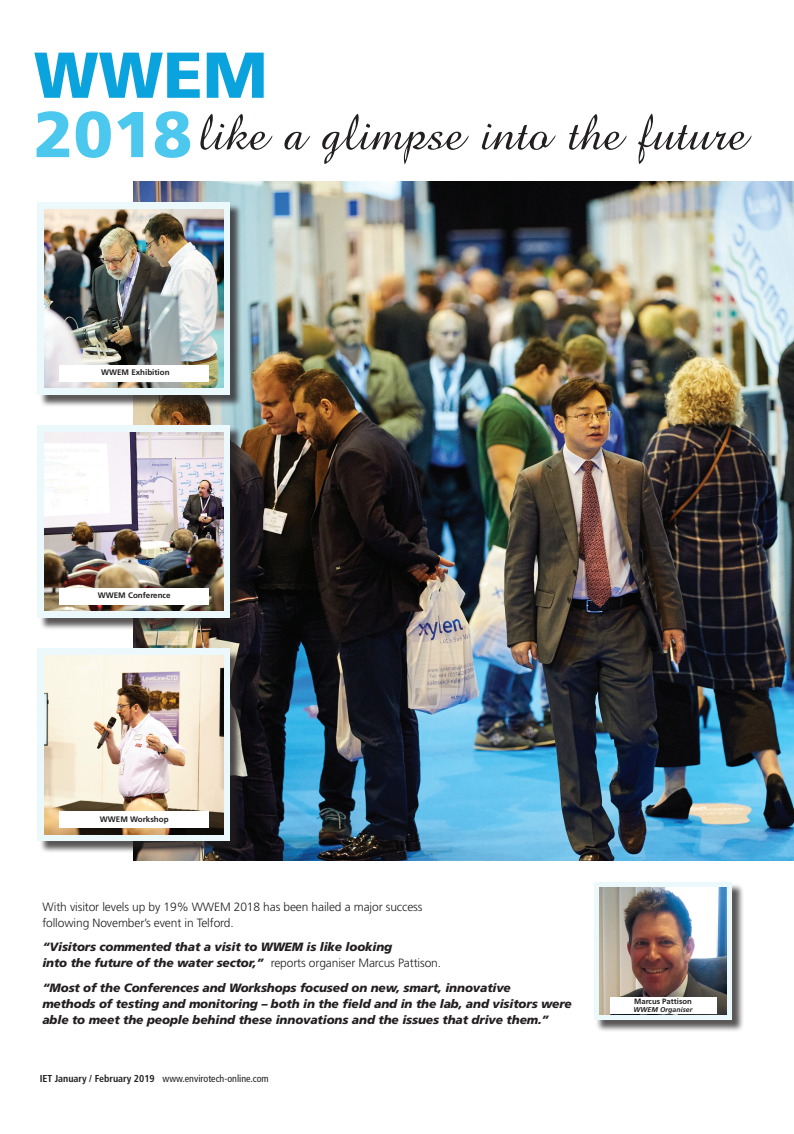
<style>
.page{position:relative;width:794px;height:1134px;background:#fff}
.page>*{position:absolute;margin:0;border:0;box-sizing:border-box;transform-origin:0 0}
.t1{font:900 64.7px "Frutiger";color:#0aa3de}
.t2{font:900 64.7px "Frutiger";color:#4cc8ef}
.t3{font:50.9px "Brock Script";color:#231f20}
.t4{font:italic 900 12px/16px "Frutiger";letter-spacing:-.01em;color:#231f20}
.t5{font:300 12px/16px "Frutiger";letter-spacing:-.01em;color:#231f20}
.t6{font:condensed 10px "Frutiger";color:#231f20}
.t7{font:700 8px "Frutiger";color:#231f20}
.t8{font:700 7.7px "Frutiger";color:#231f20}
.t9{font:italic 700 7px "Frutiger";color:#231f20}
.s1{font-weight:300;font-style:normal}
.s2{font-weight:700}
</style>
<div class="page">
<img style="left:134px;top:181px;width:660px;height:680px">
<div style="left:39px;top:203px;width:204px;height:204px;background:#231f20;opacity:.75"></div>
<div style="left:37px;top:202px;width:193px;height:193px;background:#ebf8fc"></div>
<img style="left:45px;top:209px;width:178px;height:179px">
<div style="left:59px;top:365px;width:150px;height:17px;background:#fff"></div>
<div style="left:39px;top:427px;width:204px;height:203px;background:#231f20;opacity:.75"></div>
<div style="left:37px;top:425px;width:193px;height:193px;background:#ebf8fc"></div>
<img style="left:45px;top:432px;width:178px;height:179px">
<div style="left:59px;top:588px;width:150px;height:17px;background:#fff"></div>
<div style="left:39px;top:650px;width:204px;height:204px;background:#231f20;opacity:.75"></div>
<div style="left:37px;top:648px;width:193px;height:193px;background:#ebf8fc"></div>
<img style="left:45px;top:656px;width:178px;height:178px">
<div style="left:59px;top:811px;width:150px;height:17px;background:#fff"></div>
<div style="left:595px;top:884px;width:149px;height:148px;background:#231f20;opacity:.75"></div>
<div style="left:594px;top:882px;width:137px;height:138px;background:#ebf8fc"></div>
<img style="left:599px;top:887px;width:127px;height:128px">
<div style="left:609px;top:997px;width:107px;height:17px;background:#fff"></div>
<h1 class="t1" style="left:34px;top:36px;width:235px">WWEM</h1>
<h1 class="t2" style="left:34px;top:95px;width:160px">2018</h1>
<h2 class="t3" style="left:198px;top:95px;width:551px">like a glimpse into the future</h2>
<p class="t7" style="left:101px;top:368px;width:70px">WWEM Exhibition</p>
<p class="t7" style="left:98px;top:591px;width:74px">WWEM Conference</p>
<p class="t7" style="left:100px;top:814px;width:70px">WWEM Workshop</p>
<p class="t5" style="left:42px;top:898px;width:381px">With visitor levels up by 19% WWEM 2018 has been hailed a major success following November’s event in Telford.</p>
<p class="t4" style="left:42px;top:939px;width:400px">“Visitors commented that a visit to WWEM is like looking<br>into the future of the water sector,” <span class="s1">reports organiser Marcus Pattison.</span></p>
<p class="t4" style="left:42px;top:979px;width:531px">“Most of the Conferences and Workshops focused on new, smart, innovative<br>methods of testing and monitoring – both in the field and in the lab, and visitors were able to meet the people behind these innovations and the issues that drive them.”</p>
<p class="t6" style="left:40px;top:1073px;width:230px"><span class="s2">IET January / February 2019</span> www.envirotech-online.com</p>
<p class="t8" style="left:634px;top:997px;width:59px">Marcus Pattison</p>
<p class="t9" style="left:633px;top:1005px;width:60px">WWEM Organiser</p>
</div>
